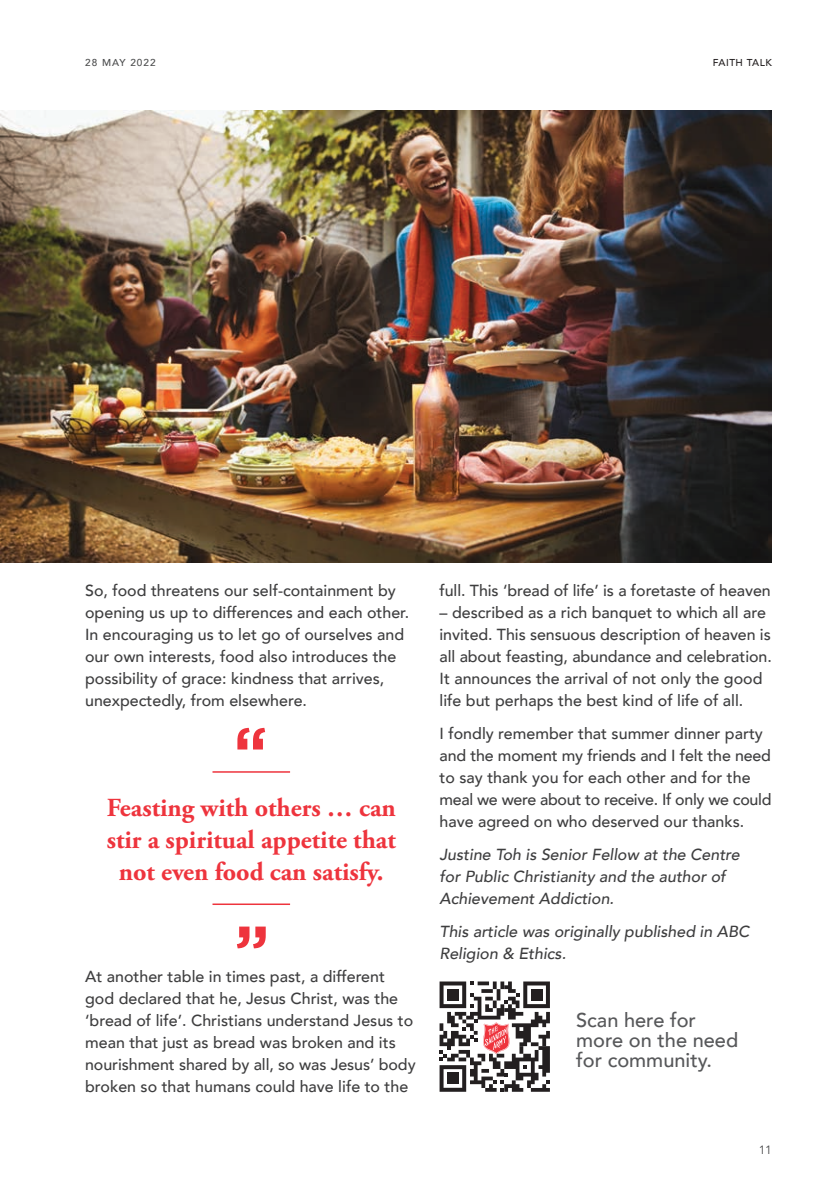
<style>
.page{position:relative;width:840px;height:1191px;background:#fff}
.page>*{position:absolute;margin:0;border:0;box-sizing:border-box;transform-origin:0 0}
.Pull_Quote_-_Grey{font:700 26px/32px "Adobe Garamond Pro";color:#ee343d;text-align:center}
.Salvos_Subhead_no_ba{font:500 20px/20px "Avenir";color:#57585a}
.Salvos_Body{font:500 16px/22px "Avenir";color:#3e3e3f}
.Writer_Info_at_the{font:italic 500 16px/22px "Avenir";color:#3e3e3f}
.t1{font:12px "Avenir";color:#4b4c4d}
.Page_name_-_Right{font:500 10px "Avenir";letter-spacing:.05em;color:#231f20}
.t2{font:500 10px "Avenir";letter-spacing:.1em;color:#4b4c4d}
</style>
<div class="page">
<svg style="left:237px;top:926px;width:28px;height:22px"></svg>
<hr style="left:212px;top:903px;width:78px;height:2px;background:#ee343d">
<hr style="left:212px;top:771px;width:78px;height:1px;background:#ee343d">
<svg style="left:237px;top:728px;width:28px;height:21px"></svg>
<img style="left:0;top:110px;width:771px;height:452px">
<svg style="left:439px;top:981px;width:110px;height:110px"></svg>
<div style="left:447px;top:989px;width:11px;height:11px;background:#231f20"></div>
<div style="left:530px;top:989px;width:12px;height:11px;background:#231f20"></div>
<div style="left:447px;top:1072px;width:11px;height:12px;background:#231f20"></div>
<p class="t2" style="left:85px;top:54px;width:72px">28 May 2022</p>
<p class="Page_name_-_Right" style="left:712px;top:54px;width:60px">FAITH TALK</p>
<p class="Salvos_Body" style="left:85px;top:578px;width:325px">So, food threatens our self-containment by opening us up to differences and each other.<br>In encouraging us to let go of ourselves and our own interests, food also introduces the possibility of grace: kindness that arrives, unexpectedly, from elsewhere.</p>
<p class="Pull_Quote_-_Grey" style="left:107px;top:791px;width:290px">Feasting with others … can stir a spiritual appetite that not even food can satisfy.</p>
<p class="Salvos_Body" style="left:85px;top:964px;width:332px">At another table in times past, a different god declared that he, Jesus Christ, was the ‘bread of life’. Christians understand Jesus to mean that just as bread was broken and its nourishment shared by all, so was Jesus’ body broken so that humans could have life to the</p>
<p class="Salvos_Body" style="left:439px;top:578px;width:332px">full. This ‘bread of life’ is a foretaste of heaven</p>
<p class="Salvos_Body" style="left:439px;top:600px;width:333px">– described as a rich banquet to which all are invited. This sensuous description of heaven is all about feasting, abundance and celebration.<br>It announces the arrival of not only the good life but perhaps the best kind of life of all.</p>
<p class="Salvos_Body" style="left:439px;top:721px;width:333px">I fondly remember that summer dinner party and the moment my friends and I felt the need to say thank you for each other and for the meal we were about to receive. If only we could have agreed on who deserved our thanks.</p>
<p class="Writer_Info_at_the" style="left:439px;top:844px;width:301px">Justine Toh is Senior Fellow at the Centre for Public Christianity and the author of<br>Achievement Addiction.</p>
<p class="Writer_Info_at_the" style="left:439px;top:921px;width:311px">This article was originally published in ABC<br>Religion &amp; Ethics.</p>
<p class="Salvos_Subhead_no_ba" style="left:576px;top:1008px;width:163px">Scan here for more on the need for community.</p>
<p class="t1" style="left:758px;top:1142px;width:15px">11</p>
</div>
